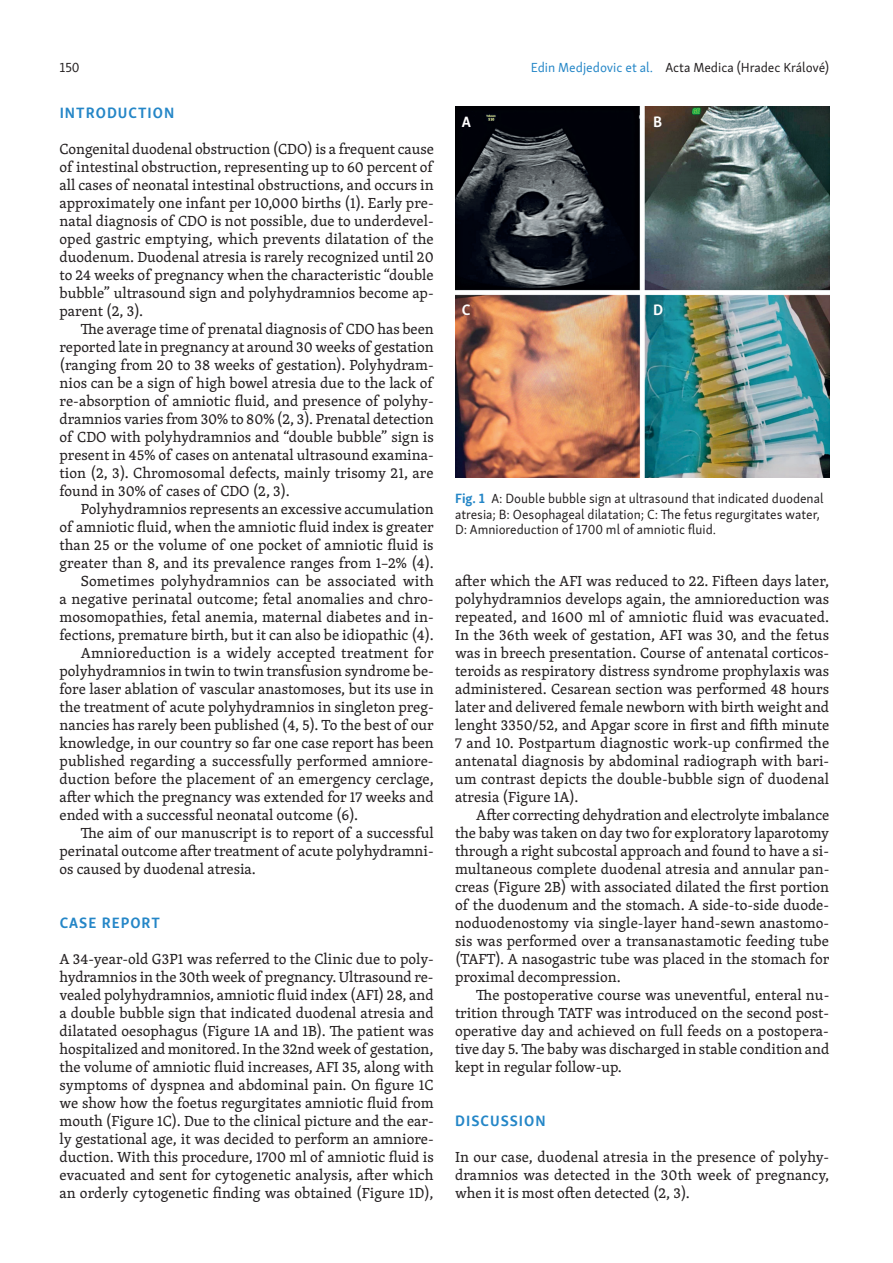
<style>
.page{position:relative;width:893px;height:1263px;background:#fff}
.page>*{position:absolute;margin:0;border:0;box-sizing:border-box;transform-origin:0 0}
.t1{font:15px/18px "Skolar PE";color:#231f20;text-align:justify}
.t2{font:700 15px "Skolar Sans PE";letter-spacing:.07em;color:#2486c7}
.t3{font:700 15px "Skolar Sans PE";color:#fff}
.t4{font:13.5px/15.6px "Skolar Sans PE";color:#231f20}
.s1{color:#2486c7}
.s2{font-weight:700;color:#2486c7}
</style>
<div class="page">
<img style="left:455px;top:106px;width:374px;height:372px">
<p class="t4" style="left:60px;top:58px;width:22px">150</p>
<p class="t4" style="left:531px;top:58px;width:300px"><span class="s1">Edin Medjedovic et al.</span> Acta Medica (Hradec Králové)</p>
<p class="t2" style="left:60px;top:100px;width:116px">INTRODUCTION</p>
<p class="t1" style="left:60px;top:139px;width:376px">Congenital duodenal obstruction (CDO) is a frequent cause of intestinal obstruction, representing up to 60 percent of all cases of neonatal intestinal obstructions, and occurs in approximately one infant per 10,000 births (1). Early pre&shy;natal diagnosis of CDO is not possible, due to underdevel&shy;oped gastric emptying, which prevents dilatation of the duodenum. Duodenal atresia is rarely recognized until 20 to 24 weeks of pregnancy when the characteristic “double bubble” ultrasound sign and polyhydramnios become ap&shy;parent (2, 3).</p>
<p class="t1" style="left:60px;top:319px;width:376px;text-indent:21px">The average time of prenatal diagnosis of CDO has been reported late in pregnancy at around 30 weeks of gestation (ranging from 20 to 38 weeks of gestation). Polyhydram&shy;nios can be a sign of high bowel atresia due to the lack of re-absorption of amniotic fluid, and presence of polyhy&shy;dramnios varies from 30% to 80% (2, 3). Prenatal detection of CDO with polyhydramnios and “double bubble” sign is present in 45% of cases on antenatal ultrasound examina&shy;tion (2, 3). Chromosomal defects, mainly trisomy 21, are found in 30% of cases of CDO (2, 3).</p>
<p class="t1" style="left:81px;top:499px;width:354px">Polyhydramnios represents an excessive accumulation</p>
<p class="t1" style="left:60px;top:517px;width:376px">of amniotic fluid, when the amniotic fluid index is greater</p>
<p class="t1" style="left:60px;top:535px;width:376px">than 25 or the volume of one pocket of amniotic fluid is</p>
<p class="t1" style="left:60px;top:553px;width:376px">greater than 8, and its prevalence ranges from 1–2% (4).</p>
<p class="t1" style="left:81px;top:571px;width:354px">Sometimes polyhydramnios can be associated with</p>
<p class="t1" style="left:60px;top:589px;width:376px">a negative perinatal outcome; fetal anomalies and chro-</p>
<p class="t1" style="left:60px;top:607px;width:376px">mosomopathies, fetal anemia, maternal diabetes and in-</p>
<p class="t1" style="left:60px;top:625px;width:376px">fections, premature birth, but it can also be idiopathic (4).</p>
<p class="t1" style="left:81px;top:643px;width:354px">Amnioreduction is a widely accepted treatment for</p>
<p class="t1" style="left:60px;top:661px;width:376px">polyhydramnios in twin to twin transfusion syndrome be-</p>
<p class="t1" style="left:60px;top:679px;width:376px">fore laser ablation of vascular anastomoses, but its use in</p>
<p class="t1" style="left:60px;top:697px;width:376px">the treatment of acute polyhydramnios in singleton preg-</p>
<p class="t1" style="left:60px;top:715px;width:376px">nancies has rarely been published (4, 5). To the best of our</p>
<p class="t1" style="left:60px;top:733px;width:376px">knowledge, in our country so far one case report has been</p>
<p class="t1" style="left:60px;top:751px;width:376px">published regarding a successfully performed amniore-</p>
<p class="t1" style="left:60px;top:769px;width:376px">duction before the placement of an emergency cerclage,</p>
<p class="t1" style="left:60px;top:787px;width:376px">after which the pregnancy was extended for 17 weeks and</p>
<p class="t1" style="left:60px;top:805px;width:300px">ended with a successful neonatal outcome (6).</p>
<p class="t1" style="left:81px;top:823px;width:354px">The aim of our manuscript is to report of a successful</p>
<p class="t1" style="left:60px;top:841px;width:376px">perinatal outcome after treatment of acute polyhydramni-</p>
<p class="t1" style="left:60px;top:859px;width:198px">os caused by duodenal atresia.</p>
<p class="t2" style="left:60px;top:910px;width:102px">CASE REPORT</p>
<p class="t1" style="left:60px;top:949px;width:376px">A 34-year-old G3P1 was referred to the Clinic due to poly&shy;hydramnios in the 30th week of pregnancy. Ultrasound re&shy;vealed polyhydramnios, amniotic fluid index (AFI) 28, and a double bubble sign that indicated duodenal atresia and dilatated oesophagus (Figure 1A and 1B). The patient was hospitalized and monitored. In the 32nd week of gestation, the volume of amniotic fluid increases, AFI 35, along with symptoms of dyspnea and abdominal pain. On figure 1C we show how the foetus regurgitates amniotic fluid from mouth (Figure 1C). Due to the clinical picture and the ear&shy;ly gestational age, it was decided to perform an amniore&shy;duction. With this procedure, 1700 ml of amniotic fluid is evacuated and sent for cytogenetic analysis, after which an orderly cytogenetic finding was obtained (Figure 1D),</p>
<p class="t3" style="left:462px;top:109px;width:11px">A</p>
<p class="t3" style="left:653px;top:109px;width:11px">B</p>
<p class="t3" style="left:462px;top:298px;width:10px">C</p>
<p class="t3" style="left:653px;top:298px;width:12px">D</p>
<p class="t4" style="left:455px;top:490px;width:370px"><span class="s2">Fig. 1</span> A: Double bubble sign at ultrasound that indicated duodenal atresia; B: Oesophageal dilatation; C: The fetus regurgitates water,<br>D: Amnioreduction of 1700 ml of amniotic fluid.</p>
<p class="t1" style="left:455px;top:571px;width:376px">after which the AFI was reduced to 22. Fifteen days later, polyhydramnios develops again, the amnioreduction was repeated, and 1600 ml of amniotic fluid was evacuated.<br>In the 36th week of gestation, AFI was 30, and the fetus was in breech presentation. Course of antenatal corticos&shy;teroids as respiratory distress syndrome prophylaxis was administered. Cesarean section was performed 48 hours later and delivered female newborn with birth weight and lenght 3350/52, and Apgar score in first and fifth minute 7 and 10. Postpartum diagnostic work-up confirmed the antenatal diagnosis by abdominal radiograph with bari&shy;um contrast depicts the double-bubble sign of duodenal atresia (Figure 1A).</p>
<p class="t1" style="left:455px;top:805px;width:376px;text-indent:21px">After correcting dehydration and electrolyte imbalance the baby was taken on day two for exploratory laparotomy through a right subcostal approach and found to have a si&shy;multaneous complete duodenal atresia and annular pan&shy;creas (Figure 2B) with associated dilated the first portion of the duodenum and the stomach. A side-to-side duode&shy;noduodenostomy via single-layer hand-sewn anastomo&shy;sis was performed over a transanastamotic feeding tube (TAFT). A nasogastric tube was placed in the stomach for proximal decompression.</p>
<p class="t1" style="left:455px;top:985px;width:376px;text-indent:21px">The postoperative course was uneventful, enteral nu&shy;trition through TATF was introduced on the second post&shy;operative day and achieved on full feeds on a postopera&shy;tive day 5. The baby was discharged in stable condition and kept in regular follow-up.</p>
<p class="t2" style="left:455px;top:1108px;width:92px">DISCUSSION</p>
<p class="t1" style="left:455px;top:1147px;width:376px">In our case, duodenal atresia in the presence of polyhy&shy;dramnios was detected in the 30th week of pregnancy, when it is most often detected (2, 3).</p>
</div>
